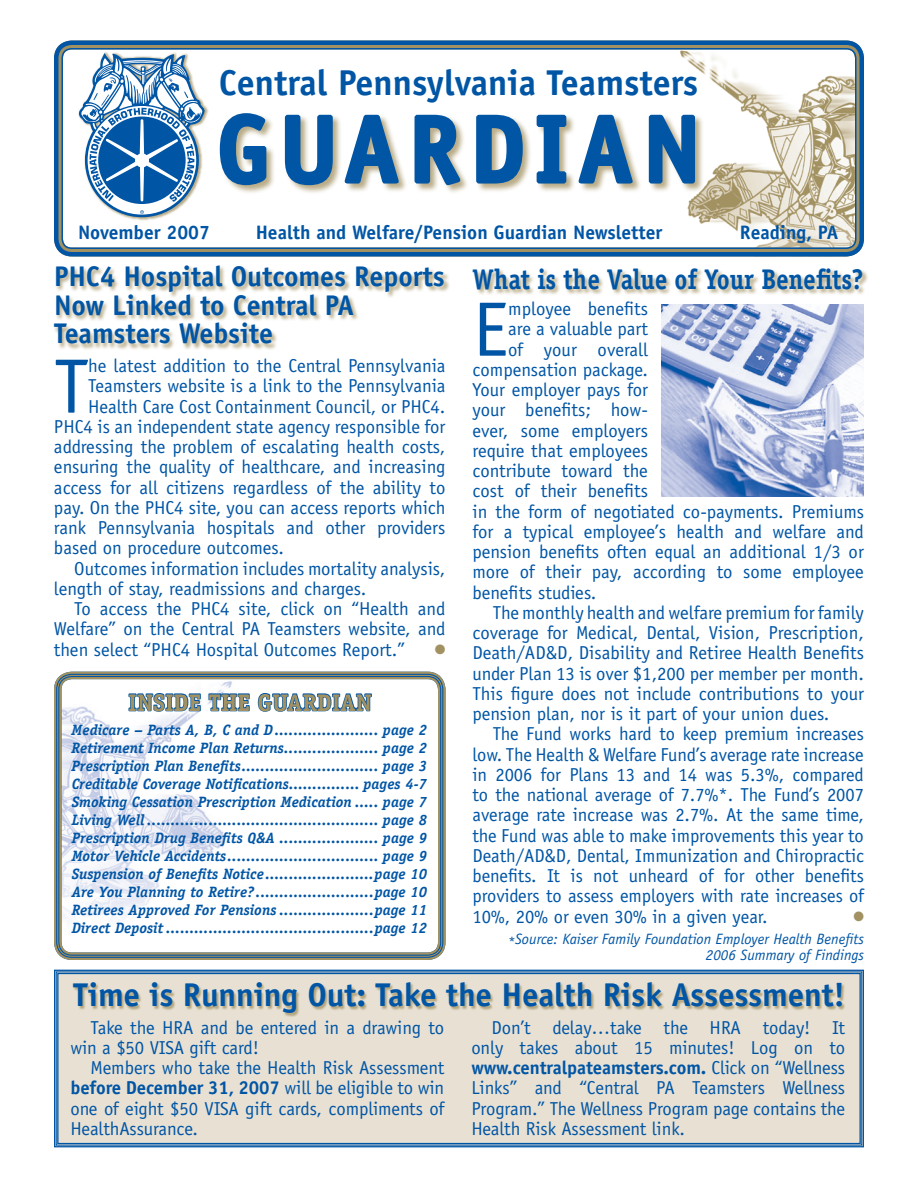
<style>
.page{position:relative;width:918px;height:1188px;background:#fff}
.page>*{position:absolute;margin:0;border:0;box-sizing:border-box;transform-origin:0 0}
.t1{font:700 96px "Officina Sans";letter-spacing:.1em;color:#0155a5}
.t2{font:77.25px "Officina Sans";color:#0155a5}
.t3{font:700 36px "Officina Sans";color:#0155a5}
.t4{font:700 33px "Officina Sans";letter-spacing:-.005em;color:#0155a5}
.t5{font:700 28.5px/28.5px "Officina Sans";letter-spacing:-.005em;color:#0155a5}
.t6{font:700 28.5px "Officina Serif";letter-spacing:-.005em;color:#0155a5;scale:.88 1}
.t7{font:700 24px "Officina Serif";color:#a29161}
.t8{font:700 19.5px "Officina Sans";color:#0155a5}
.t9{font:18.75px/20.2px "Officina Sans";color:#0155a5;text-align:justify}
.t10{font:italic 700 15px/18px "Officina Serif";color:#0155a5;text-align:justify}
.t11{font:italic 15px/16.5px "Officina Sans";color:#0155a5;text-align:right}
.t12{font:13.5px "Zapf Dingbats ITC";color:#a29161}
.s1{font-weight:700}
</style>
<div class="page">
<img style="left:666px;top:40px;width:188px;height:73px">
<div style="left:54px;top:41px;width:810px;height:216px;border:4px solid #0155a5;border-radius:16px"></div>
<div style="left:61px;top:48px;width:796px;height:201px;border:2px solid #0155a5;border-radius:10px"></div>
<img style="left:104px;top:52px;width:105px;height:169px">
<svg style="left:78px;top:53px;width:127px;height:164px"></svg>
<div style="left:219px;top:113px;width:699px;height:144px;background:#a29161;opacity:.75"></div>
<svg style="left:219px;top:113px;width:49px;height:74px"></svg>
<svg style="left:283px;top:113px;width:51px;height:74px"></svg>
<svg style="left:343px;top:113px;width:57px;height:72px"></svg>
<svg style="left:413px;top:113px;width:49px;height:74px;background:#9cacb1"></svg>
<svg style="left:475px;top:113px;width:49px;height:72px;background:#9babb0"></svg>
<svg style="left:535px;top:113px;width:33px;height:72px"></svg>
<svg style="left:577px;top:113px;width:57px;height:72px"></svg>
<svg style="left:647px;top:112px;width:50px;height:73px"></svg>
<svg style="left:54px;top:969px;width:810px;height:179px;background:#dddad1"></svg>
<div style="left:57px;top:973px;width:804px;height:171px;border:1px solid #0155a5"></div>
<div style="left:73px;top:982px;width:821px;height:56px;background:#a29161;opacity:.75"></div>
<div style="left:473px;top:268px;width:432px;height:51px;background:#a29161;opacity:.75"></div>
<img style="left:662px;top:305px;width:202px;height:191px">
<div style="left:54px;top:265px;width:436px;height:108px;background:#a29161;opacity:.75"></div>
<img style="left:63px;top:681px;width:169px;height:270px">
<div style="left:54px;top:672px;width:392px;height:288px;border:2px solid #a29161;border-radius:17px"></div>
<div style="left:57px;top:675px;width:385px;height:282px;border:1px solid #a29161;border-radius:14px"></div>
<div style="left:59px;top:677px;width:381px;height:278px;border:2px solid #a29161;border-radius:12px"></div>
<svg style="left:128px;top:689px;width:74px;height:27px"></svg>
<svg style="left:208px;top:693px;width:42px;height:19px"></svg>
<svg style="left:257px;top:671px;width:116px;height:41px"></svg>
<h3 class="t3" style="left:219px;top:60px;width:481px">Central Pennsylvania Teamsters</h3>
<h1 class="t1" style="left:217px;top:90px;width:486px">GUARDIAN</h1>
<p class="t8" style="left:78px;top:220px;width:133px">November 2007</p>
<p class="t8" style="left:256px;top:220px;width:408px">Health and Welfare/Pension Guardian Newsletter</p>
<p class="t8" style="left:740px;top:220px;width:100px">Reading, PA</p>
<h3 class="t5" style="left:54px;top:262px;width:392px">PHC4 Hospital Outcomes Reports<br>Now Linked to Central PA<br>Teamsters Website</h3>
<h2 class="t2" style="left:54px;top:341px;width:36px">T</h2>
<p class="t9" style="left:88px;top:356px;width:359px">he latest addition to the Central Pennsylvania</p>
<p class="t9" style="left:88px;top:376px;width:359px">Teamsters website is a link to the Pennsylvania</p>
<p class="t9" style="left:88px;top:396px;width:359px">Health Care Cost Containment Council, or PHC4.</p>
<p class="t9" style="left:54px;top:416px;width:393px">PHC4 is an independent state agency responsible for</p>
<p class="t9" style="left:54px;top:437px;width:393px">addressing the problem of escalating health costs,</p>
<p class="t9" style="left:54px;top:457px;width:393px">ensuring the quality of healthcare, and increasing</p>
<p class="t9" style="left:54px;top:477px;width:393px">access for all citizens regardless of the ability to</p>
<p class="t9" style="left:54px;top:497px;width:393px">pay. On the PHC4 site, you can access reports which</p>
<p class="t9" style="left:54px;top:518px;width:393px">rank Pennsylvania hospitals and other providers</p>
<p class="t9" style="left:54px;top:538px;width:231px">based on procedure outcomes.</p>
<p class="t9" style="left:74px;top:558px;width:373px">Outcomes information includes mortality analysis,</p>
<p class="t9" style="left:54px;top:578px;width:314px">length of stay, readmissions and charges.</p>
<p class="t9" style="left:74px;top:599px;width:373px">To access the PHC4 site, click on “Health and</p>
<p class="t9" style="left:54px;top:619px;width:393px">Welfare” on the Central PA Teamsters website, and</p>
<p class="t9" style="left:54px;top:639px;width:353px">then select “PHC4 Hospital Outcomes Report.”</p>
<p class="t12" style="left:435px;top:643px;width:12px">●</p>
<p class="t7" style="left:128px;top:687px;width:245px">INSIDE THE GUARDIAN</p>
<p class="t10" style="left:72px;top:721px;width:357px">Medicare – Parts A, B, C and D...................... page 2<br>Retirement Income Plan Returns.................... page 2<br>Prescription Plan Benefits............................. page 3<br>Creditable Coverage Notifications............... pages 4-7<br>Smoking Cessation Prescription Medication ..... page 7<br>Living Well ................................................. page 8<br>Prescription Drug Benefits Q&amp;A ..................... page 9<br>Motor Vehicle Accidents................................ page 9<br>Suspension of Benefits Notice.......................page 10<br>Are You Planning to Retire?.........................page 10<br>Retirees Approved For Pensions ....................page 11<br>Direct Deposit ............................................page 12</p>
<h3 class="t6" style="left:472px;top:262px;width:445px">What is the Value of Your Benefits?</h3>
<h2 class="t2" style="left:472px;top:284px;width:37px">E</h2>
<p class="t9" style="left:508px;top:299px;width:141px">mployee benefits</p>
<p class="t9" style="left:508px;top:319px;width:141px">are a valuable part</p>
<p class="t9" style="left:508px;top:339px;width:141px">of your overall</p>
<p class="t9" style="left:473px;top:360px;width:177px">compensation package.</p>
<p class="t9" style="left:473px;top:380px;width:177px">Your employer pays for</p>
<p class="t9" style="left:473px;top:400px;width:177px">your benefits; how-</p>
<p class="t9" style="left:473px;top:420px;width:177px">ever, some employers</p>
<p class="t9" style="left:473px;top:441px;width:177px">require that employees</p>
<p class="t9" style="left:473px;top:461px;width:177px">contribute toward the</p>
<p class="t9" style="left:473px;top:481px;width:177px">cost of their benefits</p>
<p class="t9" style="left:473px;top:501px;width:393px">in the form of negotiated co-payments. Premiums</p>
<p class="t9" style="left:473px;top:522px;width:393px">for a typical employee’s health and welfare and</p>
<p class="t9" style="left:473px;top:542px;width:393px">pension benefits often equal an additional 1/3 or</p>
<p class="t9" style="left:473px;top:562px;width:393px">more of their pay, according to some employee</p>
<p class="t9" style="left:473px;top:582px;width:126px">benefits studies.</p>
<p class="t9" style="left:493px;top:603px;width:373px">The monthly health and welfare premium for family</p>
<p class="t9" style="left:473px;top:623px;width:393px">coverage for Medical, Dental, Vision, Prescription,</p>
<p class="t9" style="left:473px;top:643px;width:393px">Death/AD&amp;D, Disability and Retiree Health Benefits</p>
<p class="t9" style="left:473px;top:663px;width:393px">under Plan 13 is over $1,200 per member per month.</p>
<p class="t9" style="left:473px;top:684px;width:393px">This figure does not include contributions to your</p>
<p class="t9" style="left:473px;top:704px;width:359px">pension plan, nor is it part of your union dues.</p>
<p class="t9" style="left:493px;top:724px;width:373px">The Fund works hard to keep premium increases</p>
<p class="t9" style="left:472px;top:744px;width:393px">low. The Health &amp; Welfare Fund’s average rate increase</p>
<p class="t9" style="left:472px;top:765px;width:393px">in 2006 for Plans 13 and 14 was 5.3%, compared</p>
<p class="t9" style="left:472px;top:785px;width:393px">to the national average of 7.7%*. The Fund’s 2007</p>
<p class="t9" style="left:472px;top:805px;width:393px">average rate increase was 2.7%. At the same time,</p>
<p class="t9" style="left:472px;top:825px;width:393px">the Fund was able to make improvements this year to</p>
<p class="t9" style="left:472px;top:846px;width:393px">Death/AD&amp;D, Dental, Immunization and Chiropractic</p>
<p class="t9" style="left:472px;top:866px;width:393px">benefits. It is not unheard of for other benefits</p>
<p class="t9" style="left:472px;top:886px;width:393px">providers to assess employers with rate increases of</p>
<p class="t9" style="left:472px;top:906px;width:297px">10%, 20% or even 30% in a given year.</p>
<p class="t12" style="left:853px;top:910px;width:12px">●</p>
<p class="t11" style="left:508px;top:930px;width:358px">*Source: Kaiser Family Foundation Employer Health Benefits<br>2006 Summary of Findings</p>
<h3 class="t4" style="left:73px;top:974px;width:773px">Time is Running Out: Take the Health Risk Assessment!</h3>
<p class="t9" style="left:70px;top:1017px;width:375px;text-indent:20px">Take the HRA and be entered in a drawing to win a $50 VISA gift card!</p>
<p class="t9" style="left:70px;top:1058px;width:375px;text-indent:20px">Members who take the Health Risk Assessment <span class="s1">before December 31, 2007</span> will be eligible to win one of eight $50 VISA gift cards, compliments of HealthAssurance.</p>
<p class="t9" style="left:471px;top:1017px;width:375px;text-indent:20px">Don’t delay…take the HRA today! It only takes about 15 minutes! Log on to <span class="s1">www.centralpateamsters.com.</span> Click on “Wellness Links” and “Central PA Teamsters Wellness Program.” The Wellness Program page contains the Health Risk Assessment link.</p>
</div>
